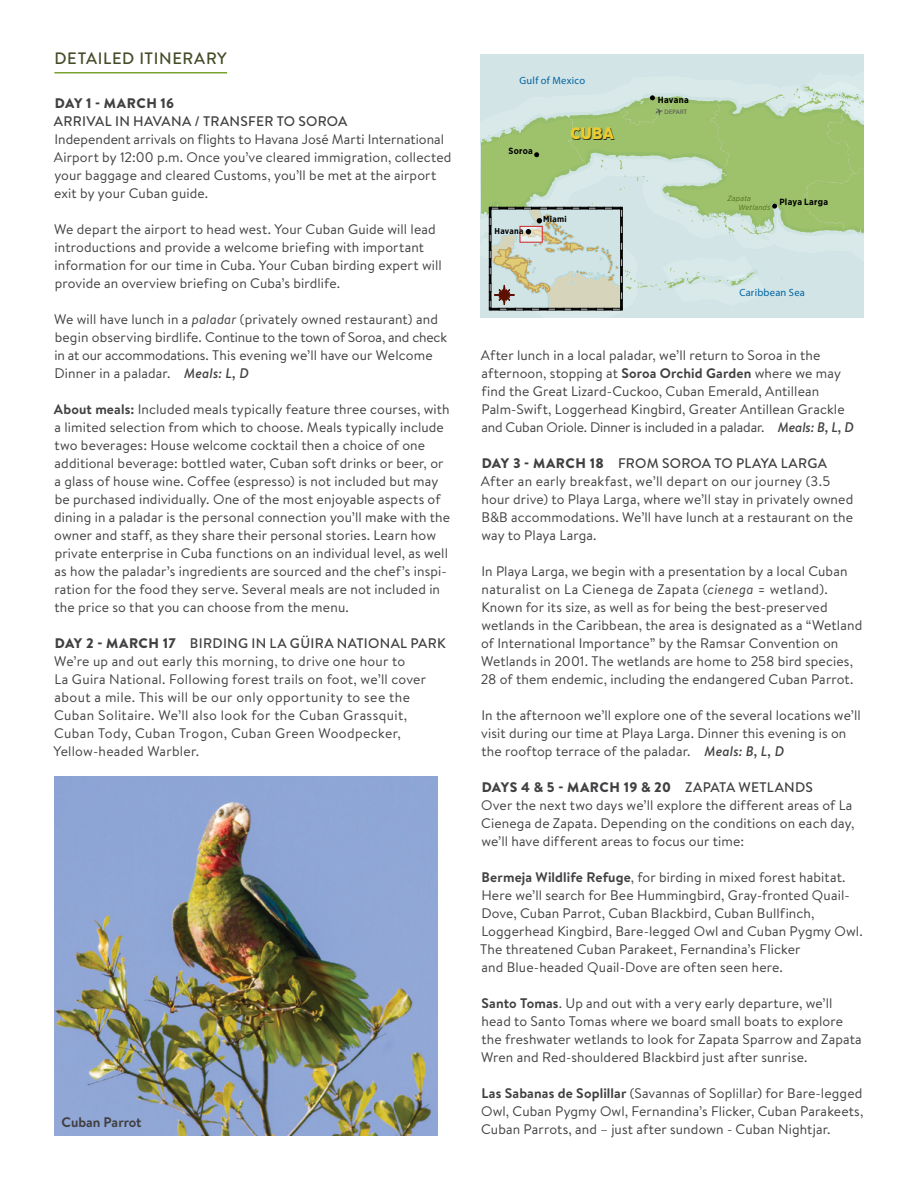
<style>
.page{position:relative;width:918px;height:1188px;background:#fff}
.page>*{position:absolute;margin:0;border:0;box-sizing:border-box;transform-origin:0 0}
.t1{font:500 16.5px "Brandon Text";letter-spacing:.04em;color:#434c27}
.t2{font:900 16.5px "Gotham Narrow";color:#eecc2f}
.t3{font:13.8px/18px "Brandon Text";letter-spacing:.01em;color:#414042}
.t4{font:500 13.8px "Brandon Text";letter-spacing:.02em;color:#414042}
.t5{font:900 13.8px "Brandon Text";letter-spacing:.03em;color:#414042}
.t6{font:700 13.8px "Brandon Text";color:#414042}
.t7{font:10.5px "Myriad Pro";letter-spacing:.025em;color:#0065a4}
.t8{font:700 9px "Gotham Narrow";letter-spacing:.035em;color:#000}
.t9{font:700 8.55px "Gotham Narrow";letter-spacing:.035em;color:#000}
.t10{font:italic 7.5px/9px "Gotham Narrow";letter-spacing:.03em;color:#4f6f19}
.t11{font:6.45px "Myriad Pro";letter-spacing:.04em;color:#4d4d4f}
.s1{font-style:italic}
.s2{font-weight:500;font-style:italic}
.s3{font-weight:700}
.s4{font-weight:900}
.s5{font-weight:500}
</style>
<div class="page">
<hr style="left:54px;top:72px;width:173px;height:1px;background:#78a22f">
<img style="left:54px;top:776px;width:384px;height:359px">
<div style="left:481px;top:54px;width:383px;height:264px;background:#d2e4e5"></div>
<svg style="left:481px;top:82px;width:383px;height:229px"></svg>
<p class="t1" style="left:54px;top:47px;width:174px">DETAILED ITINERARY</p>
<p class="t5" style="left:55px;top:93px;width:121px">DAY 1 - MARCH 16</p>
<p class="t4" style="left:54px;top:112px;width:295px">ARRIVAL IN HAVANA / TRANSFER TO SOROA</p>
<p class="t3" style="left:54px;top:130px;width:399px">Independent arrivals on flights to Havana José Marti International Airport by 12:00 p.m. Once you’ve cleared immigration, collected your baggage and cleared Customs, you’ll be met at the airport exit by your Cuban guide.</p>
<p class="t3" style="left:54px;top:220px;width:389px">We depart the airport to head west. Your Cuban Guide will lead introductions and provide a welcome briefing with important information for our time in Cuba. Your Cuban birding expert will provide an overview briefing on Cuba’s birdlife.</p>
<p class="t3" style="left:54px;top:310px;width:394px">We will have lunch in a <span class="s1">paladar</span> (privately owned restaurant) and begin observing birdlife. Continue to the town of Soroa, and check in at our accommodations. This evening we’ll have our Welcome Dinner in a paladar. <span class="s2">Meals: L, D</span></p>
<p class="t3" style="left:54px;top:400px;width:398px"><span class="s3">About meals:</span> Included meals typically feature three courses, with a limited selection from which to choose. Meals typically include two beverages: House welcome cocktail then a choice of one additional beverage: bottled water, Cuban soft drinks or beer, or a glass of house wine. Coffee (espresso) is not included but may be purchased individually. One of the most enjoyable aspects of dining in a paladar is the personal connection you’ll make with the owner and staff, as they share their personal stories. Learn how private enterprise in Cuba functions on an individual level, as well as how the paladar’s ingredients are sourced and the chef’s inspi&shy;ration for the food they serve. Several meals are not included in the price so that you can choose from the menu.</p>
<p class="t3" style="left:53px;top:634px;width:394px"><span class="s4">DAY 2 - MARCH 17</span> <span class="s5">BIRDING IN LA GÜIRA NATIONAL PARK </span>We’re up and out early this morning, to drive one hour to<br>La Guira National. Following forest trails on foot, we’ll cover about a mile. This will be our only opportunity to see the Cuban Solitaire. We’ll also look for the Cuban Grassquit, Cuban Tody, Cuban Trogon, Cuban Green Woodpecker, Yellow-headed Warbler.</p>
<p class="t6" style="left:62px;top:1112px;width:82px">Cuban Parrot</p>
<p class="t7" style="left:520px;top:74px;width:67px">Gulf of Mexico</p>
<p class="t8" style="left:509px;top:145px;width:26px">Soroa</p>
<p class="t2" style="left:570px;top:122px;width:45px">CUBA</p>
<p class="t9" style="left:494px;top:226px;width:31px">Havana</p>
<p class="t9" style="left:543px;top:214px;width:25px">Miami</p>
<p class="t8" style="left:658px;top:94px;width:32px">Havana</p>
<p class="t11" style="left:664px;top:108px;width:24px">DEPART</p>
<p class="t10" style="left:739px;top:194px;width:33px;text-indent:-11px">Zapata<br>Wetlands</p>
<p class="t8" style="left:779px;top:196px;width:50px">Playa Larga</p>
<p class="t7" style="left:739px;top:286px;width:67px">Caribbean Sea</p>
<p class="t3" style="left:481px;top:346px;width:375px">After lunch in a local paladar, we’ll return to Soroa in the afternoon, stopping at <span class="s3">Soroa Orchid Garden</span> where we may find the Great Lizard-Cuckoo, Cuban Emerald, Antillean Palm-Swift, Loggerhead Kingbird, Greater Antillean Grackle and Cuban Oriole. Dinner is included in a paladar. <span class="s2">Meals: B, L, D</span></p>
<p class="t3" style="left:481px;top:454px;width:374px"><span class="s4">DAY 3 - MARCH 18</span> <span class="s5">FROM SOROA TO PLAYA LARGA </span>After an early breakfast, we’ll depart on our journey (3.5 hour drive) to Playa Larga, where we’ll stay in privately owned B&amp;B accommodations. We’ll have lunch at a restaurant on the way to Playa Larga.</p>
<p class="t3" style="left:481px;top:562px;width:383px">In Playa Larga, we begin with a presentation by a local Cuban naturalist on La Cienega de Zapata (<span class="s1">cienega</span> = wetland).<br>Known for its size, as well as for being the best-preserved wetlands in the Caribbean, the area is designated as a “Wetland of International Importance” by the Ramsar Convention on Wetlands in 2001. The wetlands are home to 258 bird species, 28 of them endemic, including the endangered Cuban Parrot.</p>
<p class="t3" style="left:481px;top:706px;width:381px">In the afternoon we’ll explore one of the several locations we’ll visit during our time at Playa Larga. Dinner this evening is on the rooftop terrace of the paladar. <span class="s2">Meals: B, L, D</span></p>
<p class="t3" style="left:481px;top:778px;width:375px"><span class="s4">DAYS 4 &amp; 5 - MARCH 19 &amp; 20</span> <span class="s5">ZAPATA WETLANDS<br></span>Over the next two days we’ll explore the different areas of La Cienega de Zapata. Depending on the conditions on each day, we’ll have different areas to focus our time:</p>
<p class="t3" style="left:480px;top:868px;width:384px"><span class="s3">Bermeja Wildlife Refuge</span>, for birding in mixed forest habitat.<br>Here we’ll search for Bee Hummingbird, Gray-fronted Quail-Dove, Cuban Parrot, Cuban Blackbird, Cuban Bullfinch, Loggerhead Kingbird, Bare-legged Owl and Cuban Pygmy Owl.<br>The threatened Cuban Parakeet, Fernandina’s Flicker<br>and Blue-headed Quail-Dove are often seen here.</p>
<p class="t3" style="left:481px;top:994px;width:382px"><span class="s3">Santo Tomas</span>. Up and out with a very early departure, we’ll head to Santo Tomas where we board small boats to explore the freshwater wetlands to look for Zapata Sparrow and Zapata Wren and Red-shouldered Blackbird just after sunrise.</p>
<p class="t3" style="left:481px;top:1084px;width:384px;text-align:justify"><span class="s3">Las Sabanas de Soplillar</span> (Savannas of Soplillar) for Bare-legged Owl, Cuban Pygmy Owl, Fernandina’s Flicker, Cuban Parakeets, Cuban Parrots, and – just after sundown - Cuban Nightjar.</p>
</div>
